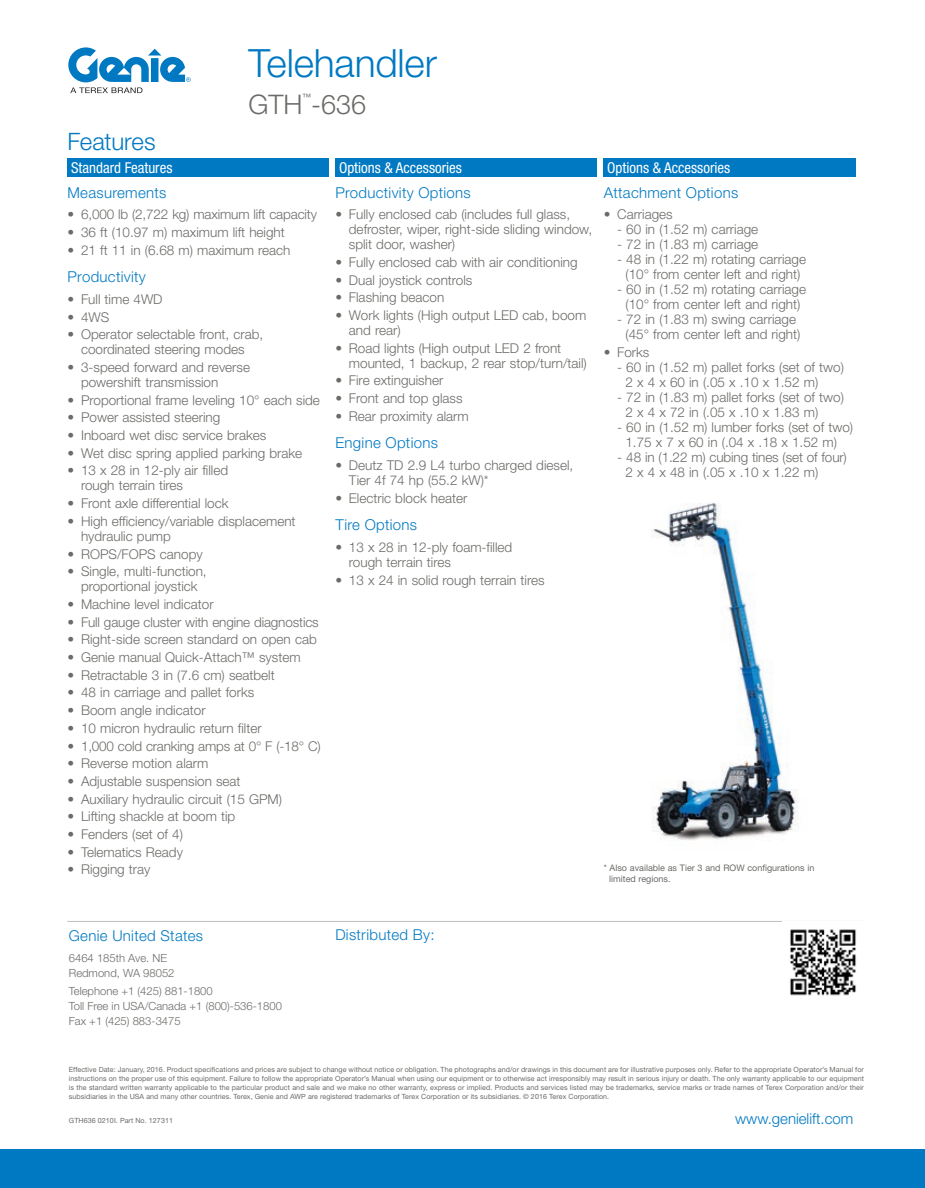
<style>
.page{position:relative;width:925px;height:1188px;background:#fff}
.page>*{position:absolute;margin:0;border:0;box-sizing:border-box;transform-origin:0 0}
.Title__Blue{font:300 39px "Helvetica Neue LT Std";letter-spacing:-.005em;color:#0079c2}
.Title__Gray_Product{font:300 27px "Helvetica Neue LT Std";color:#6b6b68}
.t1{font:300 24px "Helvetica Neue LT Std";letter-spacing:-.01em;color:#0079c2}
.Subhead_Back{font:300 15px "Helvetica Neue LT Std";letter-spacing:.02em;color:#0079c2}
.Chart__Blue_Box_Whit{font:condensed 15px "Helvetica Neue LT Std";color:#fff}
.Subhead_Back-2{font:300 15px "Helvetica Neue LT Std";color:#0079c2}
.Bullets{font:300 13.5px/15px "Helvetica Neue LT Std";color:#6b6b68}
.t2{font:300 11.25px/15px "Helvetica Neue LT Std";color:#6b6b68}
.Asterisk{font:9px/10.5px "Helvetica Neue LT Std";color:#6b6b68}
.Title__Gray_Product-2{font:condensed 8.7px "Helvetica Neue LT Std";color:#6b6b68}
.Legal_Copy{font:7.2px/9px "Helvetica Neue LT Std";letter-spacing:.01em;color:#6b6b68;text-align:justify}
</style>
<div class="page">
<div style="left:0;top:1149px;width:925px;height:39px;background:#0079c2"></div>
<svg style="left:68px;top:47px;width:123px;height:46px"></svg>
<hr style="left:67px;top:921px;width:797px;height:1px;background:#c0bfbf">
<div style="left:68px;top:158px;width:261px;height:19px;background:#0079c2"></div>
<div style="left:335px;top:158px;width:262px;height:19px;background:#0079c2"></div>
<div style="left:604px;top:158px;width:251px;height:19px;background:#0079c2"></div>
<img style="left:651px;top:503px;width:148px;height:337px">
<img style="left:790px;top:929px;width:66px;height:67px">
<p class="Title__Blue" style="left:249px;top:39px;width:190px">Telehandler</p>
<h3 class="t1" style="left:67px;top:127px;width:90px">Features</h3>
<p class="Title__Gray_Product-2" style="left:303px;top:92px;width:10px">™</p>
<p class="Title__Gray_Product" style="left:249px;top:88px;width:119px">GTH -636</p>
<p class="Chart__Blue_Box_Whit" style="left:71px;top:159px;width:103px">Standard Features</p>
<p class="Chart__Blue_Box_Whit" style="left:339px;top:159px;width:124px">Options &amp; Accessories</p>
<p class="Chart__Blue_Box_Whit" style="left:607px;top:159px;width:124px">Options &amp; Accessories</p>
<p class="Subhead_Back" style="left:68px;top:183px;width:100px">Measurements</p>
<p class="Bullets" style="left:68px;top:207px;width:251px">• 6,000 lb (2,722 kg) maximum lift capacity</p>
<p class="Bullets" style="left:68px;top:224px;width:219px">• 36 ft (10.97 m) maximum lift height</p>
<p class="Bullets" style="left:68px;top:242px;width:224px">• 21 ft 11 in (6.68 m) maximum reach</p>
<p class="Subhead_Back" style="left:68px;top:268px;width:80px">Productivity</p>
<p class="Bullets" style="left:68px;top:291px;width:96px">• Full time 4WD</p>
<p class="Bullets" style="left:68px;top:309px;width:43px">• 4WS</p>
<p class="Bullets" style="left:68px;top:327px;width:197px;text-align:center">• Operator selectable front, crab, coordinated steering modes</p>
<p class="Bullets" style="left:81px;top:359px;width:170px;text-indent:-14px">• 3-speed forward and reverse powershift transmission</p>
<p class="Bullets" style="left:68px;top:392px;width:254px">• Proportional frame leveling 10° each side</p>
<p class="Bullets" style="left:68px;top:410px;width:154px">• Power assisted steering</p>
<p class="Bullets" style="left:68px;top:428px;width:200px">• Inboard wet disc service brakes</p>
<p class="Bullets" style="left:68px;top:445px;width:236px">• Wet disc spring applied parking brake</p>
<p class="Bullets" style="left:81px;top:463px;width:149px;text-indent:-14px">• 13 x 28 in 12-ply air filled rough terrain tires</p>
<p class="Bullets" style="left:68px;top:496px;width:162px">• Front axle differential lock</p>
<p class="Bullets" style="left:81px;top:513px;width:216px;text-indent:-14px">• High efficiency/variable displacement hydraulic pump</p>
<p class="Bullets" style="left:68px;top:546px;width:137px">• ROPS/FOPS canopy</p>
<p class="Bullets" style="left:68px;top:564px;width:141px;text-align:center">• Single, multi-function, proportional joystick</p>
<p class="Bullets" style="left:68px;top:596px;width:148px">• Machine level indicator</p>
<p class="Bullets" style="left:68px;top:614px;width:253px">• Full gauge cluster with engine diagnostics</p>
<p class="Bullets" style="left:68px;top:632px;width:251px">• Right-side screen standard on open cab</p>
<p class="Bullets" style="left:68px;top:650px;width:235px">• Genie manual Quick-Attach™ system</p>
<p class="Bullets" style="left:68px;top:667px;width:209px">• Retractable 3 in (7.6 cm) seatbelt</p>
<p class="Bullets" style="left:68px;top:685px;width:188px">• 48 in carriage and pallet forks</p>
<p class="Bullets" style="left:68px;top:703px;width:140px">• Boom angle indicator</p>
<p class="Bullets" style="left:68px;top:720px;width:196px">• 10 micron hydraulic return filter</p>
<p class="Bullets" style="left:68px;top:738px;width:255px">• 1,000 cold cranking amps at 0° F (-18° C)</p>
<p class="Bullets" style="left:68px;top:756px;width:142px">• Reverse motion alarm</p>
<p class="Bullets" style="left:68px;top:773px;width:175px">• Adjustable suspension seat</p>
<p class="Bullets" style="left:68px;top:791px;width:216px">• Auxiliary hydraulic circuit (15 GPM)</p>
<p class="Bullets" style="left:68px;top:809px;width:169px">• Lifting shackle at boom tip</p>
<p class="Bullets" style="left:68px;top:827px;width:117px">• Fenders (set of 4)</p>
<p class="Bullets" style="left:68px;top:844px;width:117px">• Telematics Ready</p>
<p class="Bullets" style="left:68px;top:862px;width:84px">• Rigging tray</p>
<p class="Subhead_Back" style="left:335px;top:183px;width:137px">Productivity Options</p>
<p class="Bullets" style="left:349px;top:207px;width:245px;text-indent:-14px">• Fully enclosed cab (includes full glass, defroster, wiper, right-side sliding window, split door, washer)</p>
<p class="Bullets" style="left:335px;top:254px;width:244px">• Fully enclosed cab with air conditioning</p>
<p class="Bullets" style="left:335px;top:272px;width:139px">• Dual joystick controls</p>
<p class="Bullets" style="left:335px;top:290px;width:110px">• Flashing beacon</p>
<p class="Bullets" style="left:349px;top:308px;width:239px;text-indent:-14px">• Work lights (High output LED cab, boom and rear)</p>
<p class="Bullets" style="left:349px;top:340px;width:239px;text-indent:-14px">• Road lights (High output LED 2 front mounted, 1 backup, 2 rear stop/turn/tail)</p>
<p class="Bullets" style="left:335px;top:373px;width:109px">• Fire extinguisher</p>
<p class="Bullets" style="left:335px;top:391px;width:129px">• Front and top glass</p>
<p class="Bullets" style="left:335px;top:408px;width:135px">• Rear proximity alarm</p>
<p class="Subhead_Back" style="left:335px;top:434px;width:104px">Engine Options</p>
<p class="Bullets" style="left:349px;top:458px;width:226px;text-indent:-14px">• Deutz TD 2.9 L4 turbo charged diesel,<br>Tier 4f 74 hp (55.2 kW)*</p>
<p class="Bullets" style="left:335px;top:490px;width:134px">• Electric block heater</p>
<p class="Subhead_Back" style="left:335px;top:516px;width:83px">Tire Options</p>
<p class="Bullets" style="left:349px;top:539px;width:165px;text-indent:-14px">• 13 x 28 in 12-ply foam-filled rough terrain tires</p>
<p class="Bullets" style="left:335px;top:572px;width:211px">• 13 x 24 in solid rough terrain tires</p>
<p class="Subhead_Back" style="left:604px;top:183px;width:136px">Attachment Options</p>
<p class="Bullets" style="left:604px;top:207px;width:71px">• Carriages</p>
<p class="Bullets" style="left:617px;top:222px;width:142px">- 60 in (1.52 m) carriage</p>
<p class="Bullets" style="left:617px;top:237px;width:142px">- 72 in (1.83 m) carriage</p>
<p class="Bullets" style="left:617px;top:252px;width:190px;text-align:center">- 48 in (1.22 m) rotating carriage (10° from center left and right)</p>
<p class="Bullets" style="left:617px;top:282px;width:190px;text-align:center">- 60 in (1.52 m) rotating carriage (10° from center left and right)</p>
<p class="Bullets" style="left:625px;top:312px;width:176px;text-indent:-8px">- 72 in (1.83 m) swing carriage (45° from center left and right)</p>
<p class="Bullets" style="left:604px;top:344px;width:47px">• Forks</p>
<p class="Bullets" style="left:625px;top:359px;width:220px;text-indent:-8px">- 60 in (1.52 m) pallet forks (set of two)<br>2 x 4 x 60 in (.05 x .10 x 1.52 m)</p>
<p class="Bullets" style="left:625px;top:389px;width:220px;text-indent:-8px">- 72 in (1.83 m) pallet forks (set of two)<br>2 x 4 x 72 in (.05 x .10 x 1.83 m)</p>
<p class="Bullets" style="left:617px;top:419px;width:237px;text-align:center">- 60 in (1.52 m) lumber forks (set of two)<br>1.75 x 7 x 60 in (.04 x .18 x 1.52 m)</p>
<p class="Bullets" style="left:625px;top:449px;width:223px;text-indent:-8px">- 48 in (1.22 m) cubing tines (set of four)<br>2 x 4 x 48 in (.05 x .10 x 1.22 m)</p>
<p class="Asterisk" style="left:609px;top:863px;width:207px;text-indent:-6px">* Also available as Tier 3 and ROW configurations in limited regions.</p>
<p class="Subhead_Back" style="left:69px;top:927px;width:136px">Genie United States</p>
<p class="t2" style="left:69px;top:950px;width:107px">6464 185th Ave. NE<br>Redmond, WA 98052</p>
<p class="t2" style="left:69px;top:983px;width:215px">Telephone +1 (425) 881-1800<br>Toll Free in USA/Canada +1 (800)-536-1800<br>Fax +1 (425) 883-3475</p>
<p class="Subhead_Back" style="left:335px;top:925px;width:101px">Distributed By:</p>
<p class="Legal_Copy" style="left:69px;top:1065px;width:796px">Effective Date: January, 2016. Product specifications and prices are subject to change without notice or obligation. The photographs and/or drawings in this document are for illustrative purposes only. Refer to the appropriate Operator’s Manual for instructions on the proper use of this equipment. Failure to follow the appropriate Operator’s Manual when using our equipment or to otherwise act irresponsibly may result in serious injury or death. The only warranty applicable to our equipment is the standard written warranty applicable to the particular product and sale and we make no other warranty, express or implied. Products and services listed may be trademarks, service marks or trade names of Terex Corporation and/or their subsidiaries in the USA and many other countries. Terex, Genie and AWP are registered trademarks of Terex Corporation or its subsidiaries. © 2016 Terex Corporation.</p>
<p class="Legal_Copy" style="left:69px;top:1116px;width:106px">GTH636 0210I. Part No. 127311</p>
<p class="Subhead_Back-2" style="left:735px;top:1109px;width:120px">www.genielift.com</p>
</div>
